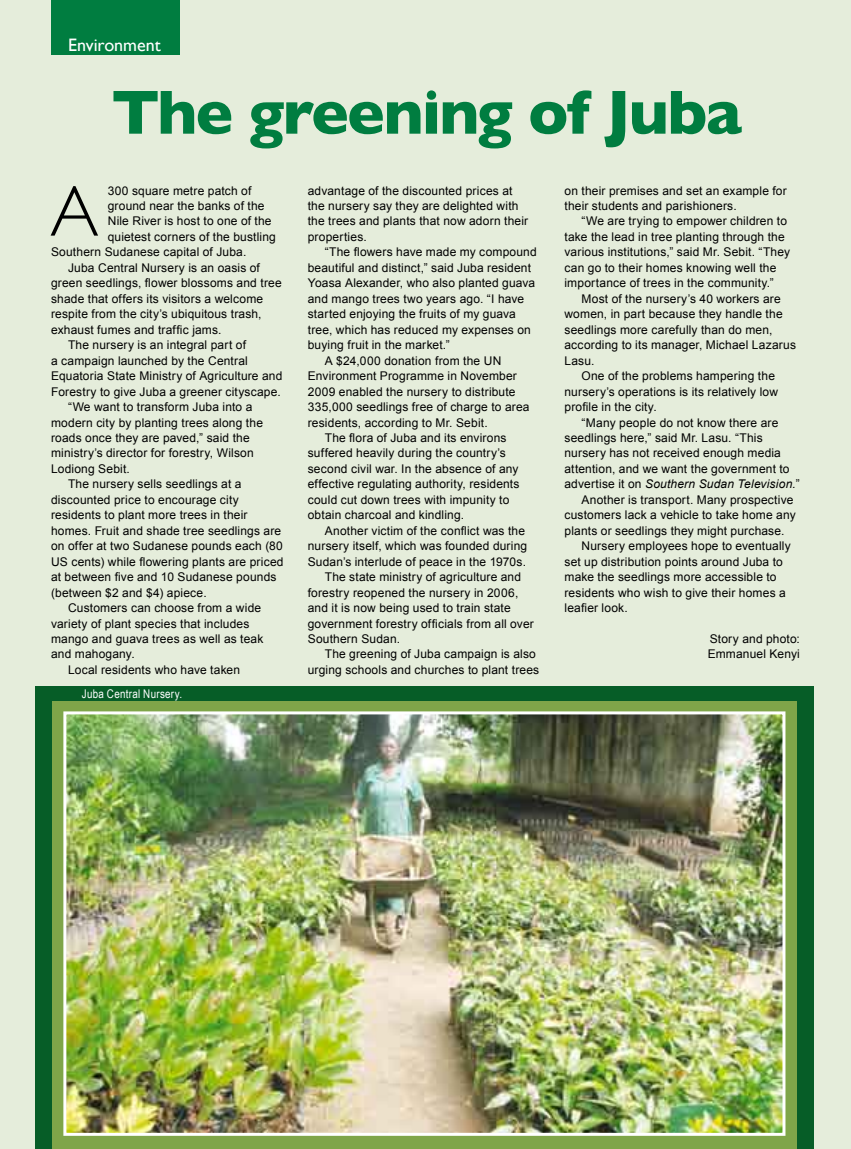
<style>
.page{position:relative;width:851px;height:1149px;background:#fff}
.page>*{position:absolute;margin:0;border:0;box-sizing:border-box;transform-origin:0 0}
.t1{font:300 72px "Gill Sans";color:#000}
.t2{font:700 63px "Gill Sans";letter-spacing:-.03em;color:#007d40}
.t3{font:18px "Gill Sans";color:#fff}
.t4{font:12px/15.5px "Arial";letter-spacing:.015em;color:#000}
.t5{font:italic 12px "Arial";letter-spacing:.015em;color:#000}
.t6{font:12px "Arial Narrow";letter-spacing:.025em;color:#fff}
.s1{font-style:normal}
</style>
<div class="page">
<div style="left:0;top:0;width:850px;height:1148px;background:#e5eddb"></div>
<div style="left:35px;top:686px;width:778px;height:462px;background:#065d27"></div>
<div style="left:51px;top:0;width:128px;height:55px;background:#007d40"></div>
<div style="left:52px;top:700px;width:744px;height:448px;background:#7fa549"></div>
<img style="left:67px;top:715px;width:714px;height:416px">
<div style="left:63px;top:711px;width:722px;height:424px;border:3px solid #fff"></div>
<h3 class="t3" style="left:68px;top:34px;width:94px">Environment</h3>
<h2 class="t2" style="left:111px;top:75px;width:631px">The greening of Juba</h2>
<p class="t4" style="left:108px;top:182px;width:145px">300 square metre patch of</p>
<p class="t4" style="left:108px;top:198px;width:158px">ground near the banks of the</p>
<p class="t4" style="left:108px;top:213px;width:165px">Nile River is host to one of the</p>
<p class="t4" style="left:108px;top:229px;width:169px">quietest corners of the bustling</p>
<p class="t4" style="left:51px;top:244px;width:197px">Southern Sudanese capital of Juba.</p>
<p class="t4" style="left:68px;top:260px;width:193px">Juba Central Nursery is an oasis of</p>
<p class="t4" style="left:51px;top:275px;width:232px">green seedlings, flower blossoms and tree</p>
<p class="t4" style="left:51px;top:291px;width:214px">shade that offers its visitors a welcome</p>
<p class="t4" style="left:51px;top:306px;width:212px">respite from the city’s ubiquitous trash,</p>
<p class="t4" style="left:51px;top:322px;width:172px">exhaust fumes and traffic jams.</p>
<p class="t4" style="left:68px;top:337px;width:179px">The nursery is an integral part of</p>
<p class="t4" style="left:51px;top:352px;width:198px">a campaign launched by the Central</p>
<p class="t4" style="left:51px;top:368px;width:233px">Equatoria State Ministry of Agriculture and</p>
<p class="t4" style="left:51px;top:383px;width:231px">Forestry to give Juba a greener cityscape.</p>
<p class="t4" style="left:68px;top:399px;width:186px">“We want to transform Juba into a</p>
<p class="t4" style="left:51px;top:414px;width:213px">modern city by planting trees along the</p>
<p class="t4" style="left:51px;top:430px;width:200px">roads once they are paved,” said the</p>
<p class="t4" style="left:51px;top:445px;width:204px">ministry’s director for forestry, Wilson</p>
<p class="t4" style="left:51px;top:461px;width:80px">Lodiong Sebit.</p>
<p class="t4" style="left:68px;top:476px;width:175px">The nursery sells seedlings at a</p>
<p class="t4" style="left:51px;top:491px;width:189px">discounted price to encourage city</p>
<p class="t4" style="left:51px;top:507px;width:198px">residents to plant more trees in their</p>
<p class="t4" style="left:51px;top:522px;width:232px">homes. Fruit and shade tree seedlings are</p>
<p class="t4" style="left:51px;top:538px;width:233px">on offer at two Sudanese pounds each (80</p>
<p class="t4" style="left:51px;top:553px;width:234px">US cents) while flowering plants are priced</p>
<p class="t4" style="left:51px;top:569px;width:227px">at between five and 10 Sudanese pounds</p>
<p class="t4" style="left:51px;top:584px;width:157px">(between $2 and $4) apiece.</p>
<p class="t4" style="left:68px;top:600px;width:194px">Customers can choose from a wide</p>
<p class="t4" style="left:51px;top:615px;width:200px">variety of plant species that includes</p>
<p class="t4" style="left:51px;top:631px;width:214px">mango and guava trees as well as teak</p>
<p class="t4" style="left:51px;top:646px;width:85px">and mahogany.</p>
<p class="t4" style="left:68px;top:661px;width:173px">Local residents who have taken</p>
<h1 class="t1" style="left:50px;top:169px;width:50px">A</h1>
<p class="t6" style="left:82px;top:686px;width:102px">Juba Central Nursery.</p>
<p class="t4" style="left:308px;top:182px;width:222px">advantage of the discounted prices at the nursery say they are delighted with the trees and plants that now adorn their properties.</p>
<p class="t4" style="left:325px;top:244px;width:213px">“The flowers have made my compound</p>
<p class="t4" style="left:308px;top:260px;width:225px">beautiful and distinct,” said Juba resident</p>
<p class="t4" style="left:308px;top:275px;width:229px">Yoasa Alexander, who also planted guava</p>
<p class="t4" style="left:308px;top:291px;width:218px">and mango trees two years ago. “I have</p>
<p class="t4" style="left:308px;top:306px;width:210px">started enjoying the fruits of my guava</p>
<p class="t4" style="left:308px;top:322px;width:225px">tree, which has reduced my expenses on</p>
<p class="t4" style="left:308px;top:337px;width:144px">buying fruit in the market.”</p>
<p class="t4" style="left:325px;top:352px;width:178px">A $24,000 donation from the UN</p>
<p class="t4" style="left:308px;top:368px;width:211px">Environment Programme in November</p>
<p class="t4" style="left:308px;top:383px;width:209px">2009 enabled the nursery to distribute</p>
<p class="t4" style="left:308px;top:399px;width:223px">335,000 seedlings free of charge to area</p>
<p class="t4" style="left:308px;top:414px;width:181px">residents, according to Mr. Sebit.</p>
<p class="t4" style="left:325px;top:430px;width:183px">The flora of Juba and its environs</p>
<p class="t4" style="left:308px;top:445px;width:199px">suffered heavily during the country’s</p>
<p class="t4" style="left:308px;top:461px;width:212px">second civil war. In the absence of any</p>
<p class="t4" style="left:308px;top:476px;width:213px">effective regulating authority, residents</p>
<p class="t4" style="left:308px;top:491px;width:203px">could cut down trees with impunity to</p>
<p class="t4" style="left:308px;top:507px;width:158px">obtain charcoal and kindling.</p>
<p class="t4" style="left:325px;top:522px;width:202px">Another victim of the conflict was the</p>
<p class="t4" style="left:308px;top:538px;width:221px">nursery itself, which was founded during</p>
<p class="t4" style="left:308px;top:553px;width:220px">Sudan’s interlude of peace in the 1970s.</p>
<p class="t4" style="left:325px;top:569px;width:198px">The state ministry of agriculture and</p>
<p class="t4" style="left:308px;top:584px;width:212px">forestry reopened the nursery in 2006,</p>
<p class="t4" style="left:308px;top:600px;width:204px">and it is now being used to train state</p>
<p class="t4" style="left:308px;top:615px;width:227px">government forestry officials from all over</p>
<p class="t4" style="left:308px;top:631px;width:94px">Southern Sudan.</p>
<p class="t4" style="left:325px;top:646px;width:212px">The greening of Juba campaign is also</p>
<p class="t4" style="left:308px;top:661px;width:233px">urging schools and churches to plant trees</p>
<p class="t4" style="left:564px;top:182px;width:224px">on their premises and set an example for their students and parishioners.</p>
<p class="t4" style="left:564px;top:213px;width:227px;text-indent:17px">“We are trying to empower children to take the lead in tree planting through the various institutions,” said Mr. Sebit. “They can go to their homes knowing well the importance of trees in the community.”</p>
<p class="t4" style="left:581px;top:291px;width:201px">Most of the nursery’s 40 workers are</p>
<p class="t4" style="left:564px;top:306px;width:220px">women, in part because they handle the</p>
<p class="t4" style="left:564px;top:322px;width:209px">seedlings more carefully than do men,</p>
<p class="t4" style="left:564px;top:337px;width:233px">according to its manager, Michael Lazarus</p>
<p class="t4" style="left:564px;top:352px;width:31px">Lasu.</p>
<p class="t4" style="left:581px;top:368px;width:195px">One of the problems hampering the</p>
<p class="t4" style="left:564px;top:383px;width:215px">nursery’s operations is its relatively low</p>
<p class="t4" style="left:564px;top:399px;width:94px">profile in the city.</p>
<p class="t4" style="left:581px;top:414px;width:198px">“Many people do not know there are</p>
<p class="t4" style="left:564px;top:430px;width:200px">seedlings here,” said Mr. Lasu. “This</p>
<p class="t4" style="left:564px;top:445px;width:218px">nursery has not received enough media</p>
<p class="t4" style="left:564px;top:461px;width:226px">attention, and we want the government to</p>
<p class="t5" style="left:564px;top:477px;width:237px"><span class="s1">advertise it on</span> Southern Sudan Television.<span class="s1">”</span></p>
<p class="t4" style="left:581px;top:491px;width:213px">Another is transport. Many prospective</p>
<p class="t4" style="left:564px;top:507px;width:233px">customers lack a vehicle to take home any</p>
<p class="t4" style="left:564px;top:522px;width:221px">plants or seedlings they might purchase.</p>
<p class="t4" style="left:581px;top:538px;width:211px">Nursery employees hope to eventually</p>
<p class="t4" style="left:564px;top:553px;width:220px">set up distribution points around Juba to</p>
<p class="t4" style="left:564px;top:569px;width:213px">make the seedlings more accessible to</p>
<p class="t4" style="left:564px;top:584px;width:223px">residents who wish to give their homes a</p>
<p class="t4" style="left:564px;top:600px;width:65px">leafier look.</p>
<p class="t4" style="left:707px;top:631px;width:94px">Story and photo:<br>Emmanuel Kenyi</p>
</div>
